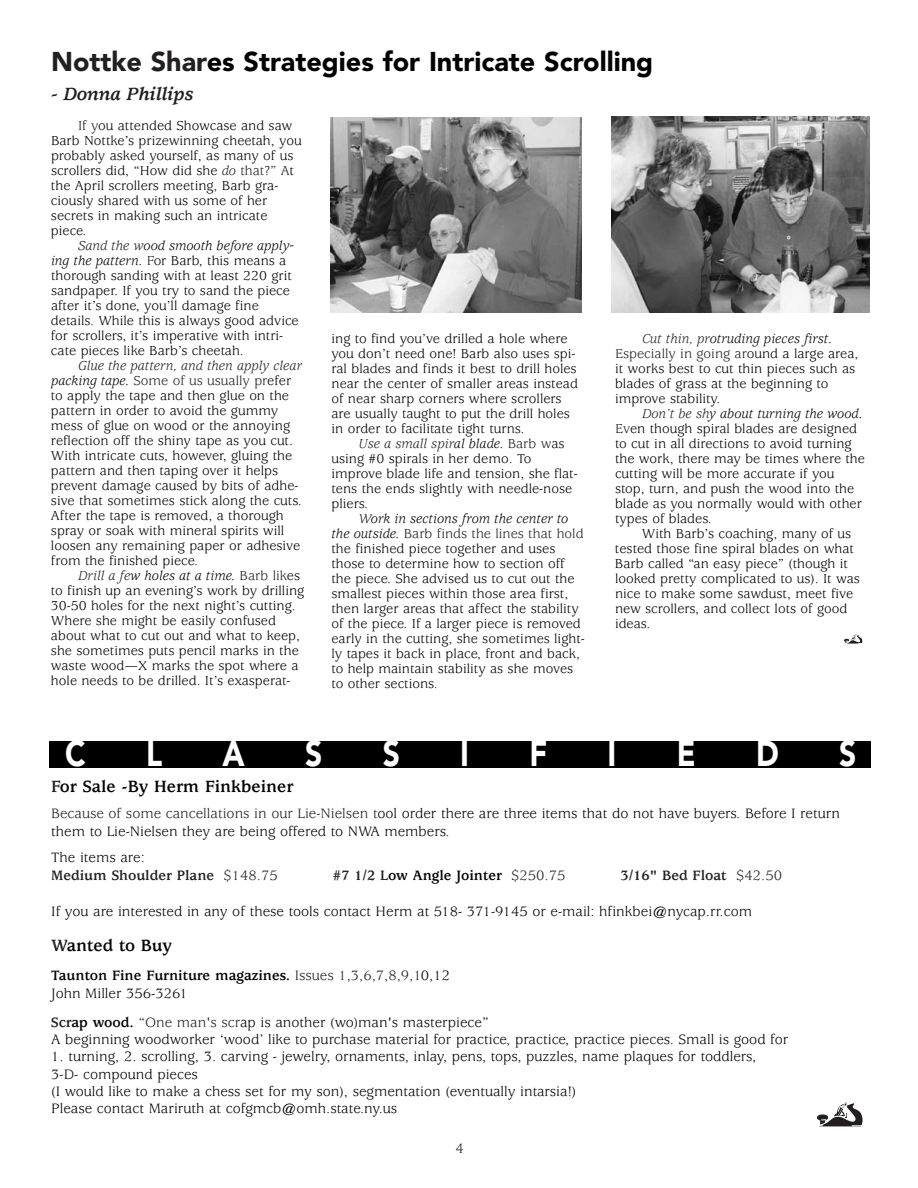
<style>
.page{position:relative;width:918px;height:1188px;background:#fff}
.page>*{position:absolute;margin:0;border:0;box-sizing:border-box;transform-origin:0 0}
.t1{font:900 36px "Avenir";color:#fff;scale:.83 1}
.t2{font:900 27px "Avenir";color:#000}
.t3{font:italic 700 19.5px "Usherwood";color:#231f20}
.t4{font:700 18px "Usherwood";color:#000}
.t5{font:15px/17.2px "Usherwood";color:#000}
.t6{font:700 15px/17.2px "Usherwood";color:#000}
.t7{font:700 15px/18px "Usherwood";color:#231f20}
.t8{font:15px "Usherwood";color:#231f20}
.t9{font:14.25px/15px "Usherwood";color:#000}
.s1{color:#231f20}
.s2{font-style:italic;color:#231f20}
.s3{font-style:italic}
.s4{font-weight:400;color:#000}
.s5{font-weight:400}
.s6{font-weight:400;color:#231f20}
.s7{font-weight:700;color:#231f20}
.s8{font-weight:700}
</style>
<div class="page">
<div style="left:49px;top:741px;width:822px;height:26px;background:#000"></div>
<svg style="left:818px;top:1102px;width:45px;height:25px"></svg>
<img style="left:331px;top:117px;width:250px;height:196px">
<img style="left:611px;top:116px;width:259px;height:197px">
<svg style="left:845px;top:634px;width:18px;height:10px"></svg>
<h2 class="t2" style="left:51px;top:50px;width:604px"><span class="s1">Nottke Shar</span>es Strategies for Intricate Scrolling</h2>
<h3 class="t3" style="left:51px;top:87px;width:144px">- Donna Phillips</h3>
<p class="t9" style="left:51px;top:119px;width:252px;text-indent:27px"><span class="s1">If y</span>ou attended Showcase and saw Barb Nottke’s prizewinning cheetah, you probably asked yourself, as many of us scrollers did, “How did she <span class="s2">do</span> <span class="s1">that?” A</span>t the April scrollers meeting, Barb gra&shy;ciously shared with us some of her secrets in making such an intricate piece.</p>
<p class="t9" style="left:51px;top:239px;width:249px;text-indent:27px"><span class="s2">Sand the w</span><span class="s3">ood smooth before apply&shy;ing the pattern.</span> <span class="s1">F</span>or Barb, this means a thorough sanding with at least 220 grit sandpaper. If you try to sand the piece after it’s done, you’ll damage fine details. While this is always good advice for scrollers, it’s imperative with intri&shy;cate pieces like Barb’s cheetah.</p>
<p class="t9" style="left:51px;top:359px;width:253px;text-indent:27px"><span class="s2">Glue the pattern, and then apply clear </span><span class="s3">packing tape.</span> <span class="s1">Some of us usually pr</span>efer to apply the tape and then glue on the pattern in order to avoid the gummy mess of glue on wood or the annoying reflection off the shiny tape as you cut.<br>With intricate cuts, however, gluing the pattern and then taping over it helps prevent damage caused by bits of adhe&shy;sive that sometimes stick along the cuts.<br>After the tape is removed, a thorough spray or soak with mineral spirits will loosen any remaining paper or adhesive from the finished piece.</p>
<p class="t9" style="left:51px;top:569px;width:255px;text-indent:27px"><span class="s2">Drill a fe</span><span class="s3">w holes at a time.</span> <span class="s1">Barb lik</span>es to finish up an evening’s work by drilling 30-50 holes for the next night’s cutting.<br>Where she might be easily confused about what to cut out and what to keep, she sometimes puts pencil marks in the waste wood—X marks the spot where a hole needs to be drilled. It’s exasperat-</p>
<p class="t9" style="left:331px;top:332px;width:248px">ing to find you’ve drilled a hole where you don’t need one! Barb also uses spi&shy;ral blades and finds it best to drill holes near the center of smaller areas instead of near sharp corners where scrollers are usually taught to put the drill holes in order to facilitate tight turns.</p>
<p class="t9" style="left:332px;top:437px;width:248px;text-indent:27px"><span class="s2">Use a small spir</span><span class="s3">al blade.</span> <span class="s1">Barb w</span>as using #0 spirals in her demo. To improve blade life and tension, she flat&shy;tens the ends slightly with needle-nose pliers.</p>
<p class="t9" style="left:331px;top:512px;width:255px;text-indent:27px"><span class="s2">W</span><span class="s3">ork in sections from the center to the outside.</span> <span class="s1">Barb finds the lines that hold </span>the finished piece together and uses those to determine how to section off the piece. She advised us to cut out the smallest pieces within those area first, then larger areas that affect the stability of the piece. If a larger piece is removed early in the cutting, she sometimes light&shy;ly tapes it back in place, front and back, to help maintain stability as she moves to other sections.</p>
<p class="t9" style="left:615px;top:332px;width:245px;text-indent:27px"><span class="s2">Cut thin, pr</span><span class="s3">otruding pieces first.<br></span><span class="s1">Especially in going ar</span>ound a large area, it works best to cut thin pieces such as blades of grass at the beginning to improve stability.</p>
<p class="t9" style="left:615px;top:407px;width:252px;text-indent:27px"><span class="s2">Don’t be sh</span><span class="s3">y about turning the wood.<br></span><span class="s1">Ev</span>en though spiral blades are designed to cut in all directions to avoid turning the work, there may be times where the cutting will be more accurate if you stop, turn, and push the wood into the blade as you normally would with other types of blades.</p>
<p class="t9" style="left:615px;top:527px;width:246px;text-indent:27px">With Barb’s coaching, many of us tested those fine spiral blades on what<br>Barb called “an easy piece” (though it looked pretty complicated to us). It was nice to make some sawdust, meet five new scrollers, and collect lots of good ideas.</p>
<h1 class="t1" style="left:65px;top:739px;width:26px">C</h1>
<h1 class="t1" style="left:146px;top:739px;width:21px">L</h1>
<h1 class="t1" style="left:223px;top:739px;width:28px">A</h1>
<h1 class="t1" style="left:305px;top:739px;width:22px">S</h1>
<h1 class="t1" style="left:383px;top:739px;width:22px">S</h1>
<h1 class="t1" style="left:460px;top:739px;width:12px">I</h1>
<h1 class="t1" style="left:529px;top:739px;width:23px">F</h1>
<h1 class="t1" style="left:608px;top:739px;width:12px">I</h1>
<h1 class="t1" style="left:677px;top:739px;width:24px">E</h1>
<h1 class="t1" style="left:756px;top:739px;width:29px">D</h1>
<h1 class="t1" style="left:839px;top:739px;width:22px">S</h1>
<p class="t4" style="left:51px;top:780px;width:244px"><span class="s1">F</span>or Sale -By Herm Finkbeiner</p>
<p class="t5" style="left:51px;top:806px;width:790px;line-height:18px"><span class="s1">Because of some cancellations in our Lie-Nielsen t</span>ool order there are three items that do not have buyers. Before I return them to Lie-Nielsen they are being offered to NWA members.</p>
<p class="t7" style="left:51px;top:850px;width:228px"><span class="s4">The items are:<br></span>Medium Shoulder Plane <span class="s5">$148.75</span></p>
<p class="t6" style="left:333px;top:868px;width:234px"><span class="s1">#7 1/2 L</span>ow Angle Jointer <span class="s6">$250.75</span></p>
<p class="t7" style="left:620px;top:868px;width:163px">3/16" Bed Float <span class="s5">$42.50</span></p>
<p class="t5" style="left:51px;top:904px;width:702px">If you are interested in any of these tools contact Herm at 518- 371-9145 or e-mail: hfinkbei@nycap.rr.com</p>
<p class="t4" style="left:51px;top:939px;width:122px"><span class="s1">W</span>anted to Buy</p>
<p class="t6" style="left:51px;top:968px;width:400px">Taunton Fine Furniture magazines. <span class="s6">Issues 1,3,6,7,8,9,1</span><span class="s5">0,12<br>John Miller 356-3261</span></p>
<p class="t5" style="left:51px;top:1015px;width:739px"><span class="s7">Scr</span><span class="s8">ap wood.</span> <span class="s1">“One man's scr</span>ap is another (wo)man's masterpiece”<br>A beginning woodworker ‘wood’ like to purchase material for practice, practice, practice pieces. Small is good for</p>
<p class="t5" style="left:51px;top:1049px;width:706px">1. turning, 2. scrolling, 3. carving - jewelry, ornaments, inlay, pens, tops, puzzles, name plaques for toddlers, 3-D- compound pieces<br>(I would like to make a chess set for my son), segmentation (eventually intarsia!)<br>Please contact Mariruth at cofgmcb@omh.state.ny.us</p>
<p class="t8" style="left:456px;top:1142px;width:10px">4</p>
</div>
